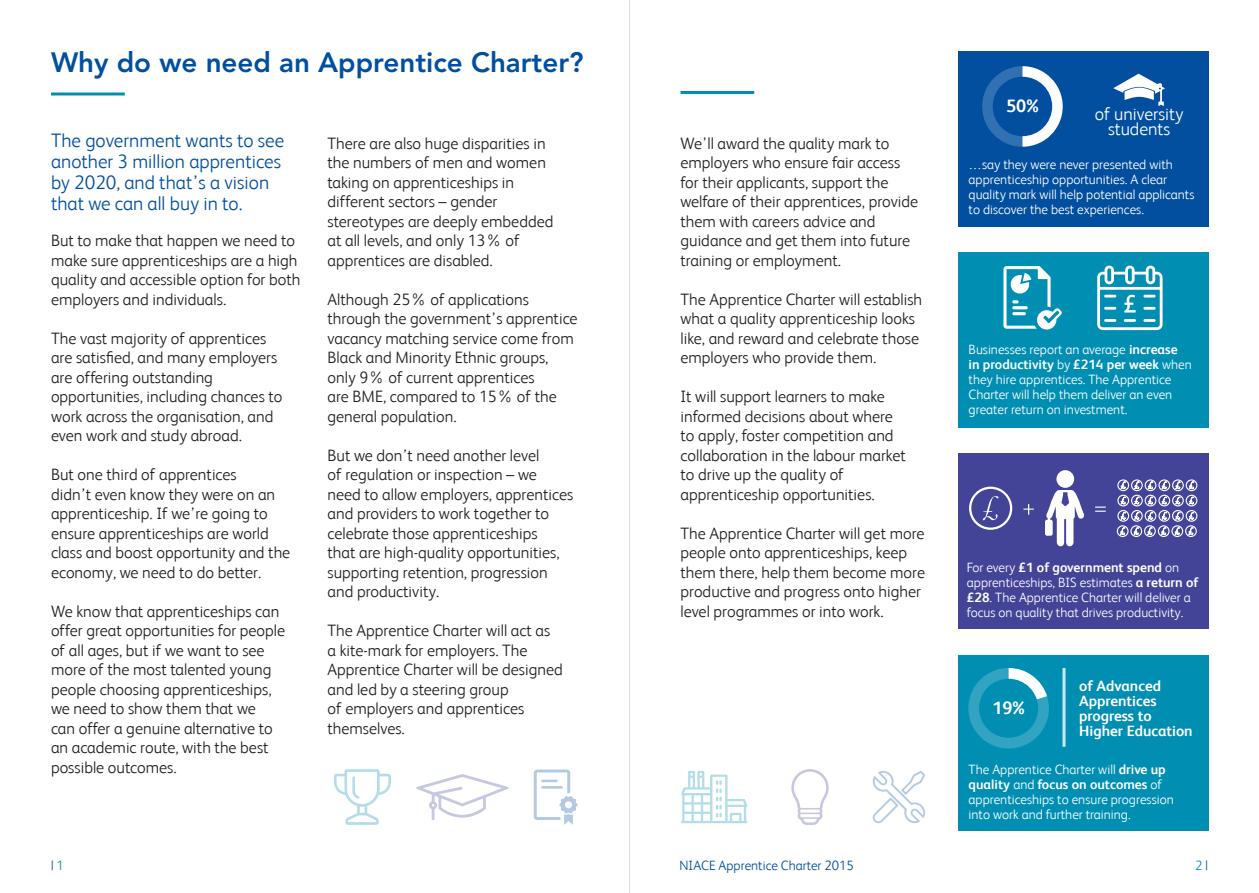
<style>
.page{position:relative;width:1259px;height:893px;background:#fff}
.page>*{position:absolute;margin:0;border:0;box-sizing:border-box;transform-origin:0 0}
.t1{font:800 27.75px "Avenir LT Std";color:#014f9e}
.t2{font:300 19.5px/21px "FS Albert";color:#014f9e}
.t3{font:300 18px/15px "FS Albert";color:#fff;text-align:center}
.t4{font:700 18px "FS Albert";color:#fff}
.t5{font:300 16.5px/19.5px "FS Albert";color:#231f20}
.t6{font:700 15px/15px "FS Albert";color:#fff}
.t7{font:300 13.5px/15px "FS Albert";color:#fff}
.t8{font:300 13.5px "FS Albert";color:#014f9e}
.t9{font:300 13.5px "FS Albert";color:#008fb3}
.s1{font-weight:700}
.s2{color:#008fb3}
.s3{color:#014f9e}
</style>
<div class="page">
<hr style="left:51px;top:92px;width:74px;height:3px;background:#008fb3">
<hr style="left:680px;top:91px;width:74px;height:3px;background:#008fb3">
<div style="left:957px;top:252px;width:251px;height:176px;background:#008fb3"></div>
<div style="left:957px;top:454px;width:251px;height:175px;background:#434497"></div>
<svg style="left:983px;top:496px;width:15px;height:24px"></svg>
<div style="left:969px;top:487px;width:43px;height:43px;border:2px solid #fff;border-radius:50%"></div>
<div style="left:1056px;top:470px;width:18px;height:18px;background:#fff;border-radius:50%"></div>
<svg style="left:1045px;top:490px;width:39px;height:56px"></svg>
<div style="left:1185px;top:479px;width:12px;height:12px;border:1px solid #fff;border-radius:50%"></div>
<div style="left:1185px;top:495px;width:12px;height:11px;border:1px solid #fff;border-radius:50%"></div>
<div style="left:1185px;top:510px;width:12px;height:12px;border:1px solid #fff;border-radius:50%"></div>
<svg style="left:1188px;top:481px;width:6px;height:54px"></svg>
<div style="left:1185px;top:525px;width:11px;height:12px;border:1px solid #fff;border-radius:50%"></div>
<div style="left:1172px;top:479px;width:11px;height:12px;border:1px solid #fff;border-radius:50%"></div>
<div style="left:1172px;top:495px;width:11px;height:11px;border:1px solid #fff;border-radius:50%"></div>
<div style="left:1172px;top:510px;width:11px;height:12px;border:1px solid #fff;border-radius:50%"></div>
<svg style="left:1174px;top:481px;width:6px;height:54px"></svg>
<div style="left:1171px;top:525px;width:12px;height:12px;border:1px solid #fff;border-radius:50%"></div>
<div style="left:1158px;top:479px;width:12px;height:12px;border:1px solid #fff;border-radius:50%"></div>
<div style="left:1158px;top:495px;width:12px;height:11px;border:1px solid #fff;border-radius:50%"></div>
<div style="left:1158px;top:510px;width:12px;height:12px;border:1px solid #fff;border-radius:50%"></div>
<svg style="left:1161px;top:481px;width:6px;height:54px"></svg>
<div style="left:1157px;top:525px;width:12px;height:12px;border:1px solid #fff;border-radius:50%"></div>
<div style="left:1144px;top:479px;width:12px;height:12px;border:1px solid #fff;border-radius:50%"></div>
<div style="left:1144px;top:495px;width:12px;height:11px;border:1px solid #fff;border-radius:50%"></div>
<div style="left:1144px;top:510px;width:12px;height:12px;border:1px solid #fff;border-radius:50%"></div>
<svg style="left:1147px;top:481px;width:6px;height:54px"></svg>
<div style="left:1144px;top:525px;width:11px;height:12px;border:1px solid #fff;border-radius:50%"></div>
<div style="left:1131px;top:479px;width:11px;height:12px;border:1px solid #fff;border-radius:50%"></div>
<div style="left:1131px;top:495px;width:11px;height:11px;border:1px solid #fff;border-radius:50%"></div>
<div style="left:1131px;top:510px;width:11px;height:12px;border:1px solid #fff;border-radius:50%"></div>
<svg style="left:1133px;top:481px;width:6px;height:54px"></svg>
<div style="left:1130px;top:525px;width:12px;height:12px;border:1px solid #fff;border-radius:50%"></div>
<div style="left:1117px;top:479px;width:12px;height:12px;border:1px solid #fff;border-radius:50%"></div>
<div style="left:1117px;top:495px;width:12px;height:11px;border:1px solid #fff;border-radius:50%"></div>
<div style="left:1117px;top:510px;width:12px;height:12px;border:1px solid #fff;border-radius:50%"></div>
<svg style="left:1120px;top:481px;width:6px;height:54px"></svg>
<div style="left:1116px;top:525px;width:12px;height:12px;border:1px solid #fff;border-radius:50%"></div>
<svg style="left:1023px;top:504px;width:11px;height:11px"></svg>
<svg style="left:1095px;top:507px;width:10px;height:5px"></svg>
<div style="left:957px;top:51px;width:251px;height:176px;background:#014f9e"></div>
<svg style="left:1113px;top:74px;width:51px;height:32px"></svg>
<div style="left:957px;top:655px;width:251px;height:176px;background:#008fb3"></div>
<div style="left:968px;top:668px;width:81px;height:80px;background:#32a4c1;border-radius:50%"></div>
<svg style="left:1008px;top:668px;width:39px;height:32px"></svg>
<div style="left:979px;top:679px;width:59px;height:59px;background:#008fb3;border-radius:50%"></div>
<hr style="left:1062px;top:668px;width:3px;height:79px;background:#fff">
<svg style="left:534px;top:769px;width:43px;height:55px"></svg>
<svg style="left:416px;top:774px;width:92px;height:46px"></svg>
<svg style="left:334px;top:769px;width:57px;height:56px"></svg>
<svg style="left:1097px;top:266px;width:65px;height:64px"></svg>
<svg style="left:1003px;top:266px;width:58px;height:64px"></svg>
<hr style="left:1012px;top:306px;width:15px;height:3px;background:#fff;border-radius:2px">
<hr style="left:1012px;top:312px;width:14px;height:3px;background:#fff;border-radius:2px">
<svg style="left:982px;top:66px;width:80px;height:81px"></svg>
<svg style="left:681px;top:771px;width:66px;height:52px"></svg>
<svg style="left:872px;top:771px;width:53px;height:52px"></svg>
<svg style="left:791px;top:769px;width:37px;height:56px"></svg>
<hr style="left:629px;top:0;width:1px;height:893px;background:#dcdddf">
<p class="t1" style="left:51px;top:46px;width:534px">Why do we need an Apprentice Charter?</p>
<p class="t2" style="left:51px;top:129px;width:235px">The government wants to see another 3 million apprentices by 2020, and that’s a vision that we can all buy in to.</p>
<p class="t5" style="left:51px;top:231px;width:251px">But to make that happen we need to make sure apprenticeships are a high quality and accessible option for both employers and individuals.</p>
<p class="t5" style="left:51px;top:328px;width:217px">The vast majority of apprentices</p>
<p class="t5" style="left:51px;top:348px;width:228px">are satisfied, and many employers</p>
<p class="t5" style="left:51px;top:367px;width:233px">are offering outstanding opportunities, including chances to work across the organisation, and even work and study abroad.</p>
<p class="t5" style="left:51px;top:465px;width:241px">But one third of apprentices<br>didn’t even know they were on an apprenticeship. If we’re going to ensure apprenticeships are world class and boost opportunity and the economy, we need to do better.</p>
<p class="t5" style="left:51px;top:601px;width:236px">We know that apprenticeships can offer great opportunities for people of all ages, but if we want to see more of the most talented young people choosing apprenticeships,</p>
<p class="t5" style="left:51px;top:699px;width:223px">we need to show them that we can offer a genuine alternative to an academic route, with the best possible outcomes.</p>
<p class="t5" style="left:327px;top:133px;width:220px">There are also huge disparities in</p>
<p class="t5" style="left:327px;top:153px;width:220px">the numbers of men and women taking on apprenticeships in</p>
<p class="t5" style="left:327px;top:192px;width:171px">different sectors – gender</p>
<p class="t5" style="left:327px;top:211px;width:227px">stereotypes are deeply embedded at all levels, and only 13% of apprentices are disabled.</p>
<p class="t5" style="left:327px;top:289px;width:252px">Although 25% of applications through the government’s apprentice vacancy matching service come from<br>Black and Minority Ethnic groups, only 9% of current apprentices<br>are BME, compared to 15% of the general population.</p>
<p class="t5" style="left:327px;top:445px;width:213px">But we don’t need another level</p>
<p class="t5" style="left:327px;top:465px;width:247px">of regulation or inspection – we need to allow employers, apprentices and providers to work together to celebrate those apprenticeships<br>that are high-quality opportunities, supporting retention, progression</p>
<p class="t5" style="left:327px;top:582px;width:113px">and productivity.</p>
<p class="t5" style="left:327px;top:621px;width:224px">The Apprentice Charter will act as</p>
<p class="t5" style="left:327px;top:640px;width:237px">a kite-mark for employers. The<br>Apprentice Charter will be designed and led by a steering group<br>of employers and apprentices themselves.</p>
<p class="t5" style="left:680px;top:133px;width:221px">We’ll award the quality mark to employers who ensure fair access</p>
<p class="t5" style="left:680px;top:172px;width:239px">for their applicants, support the welfare of their apprentices, provide them with careers advice and guidance and get them into future training or employment.</p>
<p class="t5" style="left:680px;top:289px;width:243px">The Apprentice Charter will establish what a quality apprenticeship looks like, and reward and celebrate those employers who provide them.</p>
<p class="t5" style="left:680px;top:387px;width:227px">It will support learners to make informed decisions about where to apply, foster competition and collaboration in the labour market</p>
<p class="t5" style="left:680px;top:465px;width:196px">to drive up the quality of apprenticeship opportunities.</p>
<p class="t5" style="left:680px;top:523px;width:246px">The Apprentice Charter will get more people onto apprenticeships, keep them there, help them become more productive and progress onto higher level programmes or into work.</p>
<p class="t4" style="left:1006px;top:96px;width:34px">50%</p>
<p class="t3" style="left:1094px;top:106px;width:90px">of university students</p>
<p class="t7" style="left:968px;top:157px;width:227px">…say they were never presented with apprenticeship opportunities. A clear quality mark will help potential applicants to discover the best experiences.</p>
<p class="t7" style="left:968px;top:341px;width:225px">Businesses report an average <span class="s1">increase in productivity</span> by <span class="s1">£214 per week</span> when they hire apprentices. The Apprentice Charter will help them deliver an even greater return on investment.</p>
<p class="t7" style="left:967px;top:560px;width:233px">For every <span class="s1">£1 of government spend</span> on apprenticeships, BIS estimates <span class="s1">a return of £28</span>. The Apprentice Charter will deliver a focus on quality that drives productivity.</p>
<p class="t4" style="left:992px;top:698px;width:34px">19%</p>
<p class="t6" style="left:1079px;top:678px;width:115px">of Advanced<br>Apprentices progress to<br>Higher Education</p>
<p class="t7" style="left:968px;top:761px;width:207px">The Apprentice Charter will <span class="s1">drive up quality</span> and <span class="s1">focus on outcomes</span> of apprenticeships to ensure progression</p>
<p class="t7" style="left:968px;top:806px;width:164px">into work and further training.</p>
<p class="t8" style="left:51px;top:858px;width:14px">| <span class="s2">1</span></p>
<p class="t8" style="left:679px;top:858px;width:176px">NIACE Apprentice Charter 2015</p>
<p class="t9" style="left:1195px;top:858px;width:14px">2 <span class="s3">|</span></p>
</div>
